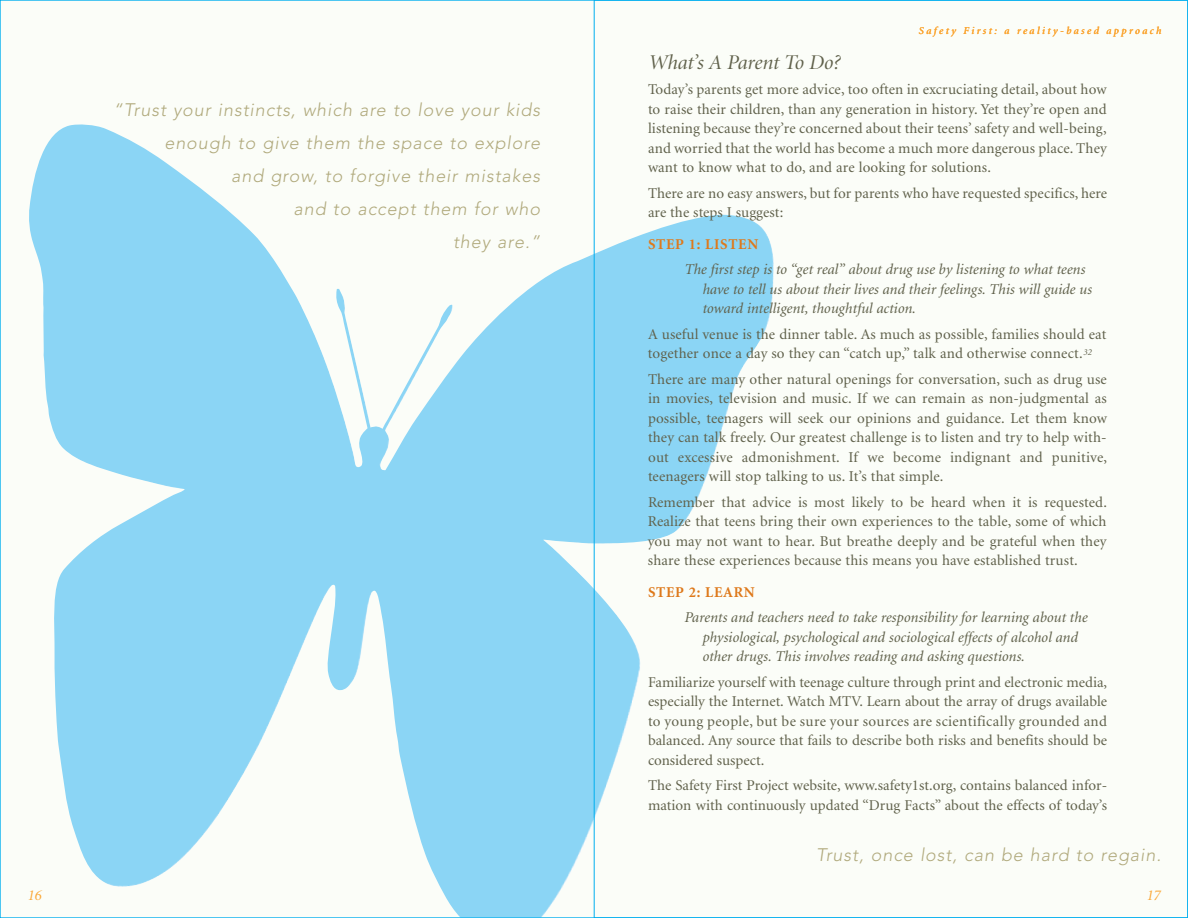
<style>
.page{position:relative;width:1188px;height:918px;background:#fbfdf8}
.page>*{position:absolute;margin:0;border:0;box-sizing:border-box;transform-origin:0 0}
.t1{font:italic 21px "Minion Display";color:#60614b}
.t2{font:italic 300 18px/33px "Avenir";letter-spacing:.05em;color:#b1aa7d;text-align:right}
.t3{font:15px/19.5px "Minion";letter-spacing:.005em;color:#60614b;text-align:justify}
.t4{font:italic 15px/19.5px "Minion";color:#60614b}
.t5{font:700 15px "Minion";letter-spacing:.05em;color:#de791b}
.t6{font:italic 15px "Minion";color:#faa633}
.t7{font:italic 10.5px "Minion";letter-spacing:.235em;color:#faa633}
</style>
<div class="page">
<img style="left:29px;top:123px;width:745px;height:793px">
<p class="t2" style="left:114px;top:95px;width:428px">“Trust your instincts, which are to love your kids enough to give them the space to explore<br>and grow, to forgive their mistakes<br>and to accept them for who<br>they are.”</p>
<p class="t7" style="left:919px;top:27px;width:244px">Safety First: a reality-based approach</p>
<h1 class="t1" style="left:648px;top:54px;width:193px">What’s A Parent To Do?</h1>
<p class="t3" style="left:648px;top:81px;width:460px">Today’s parents get more advice, too often in excruciating detail, about how to raise their children, than any generation in history. Yet they’re open and listening because they’re concerned about their teens’ safety and well-being, and worried that the world has become a much more dangerous place. They want to know what to do, and are looking for solutions.</p>
<p class="t3" style="left:648px;top:185px;width:461px">There are no easy answers, but for parents who have requested specifics, here are the steps I suggest:</p>
<p class="t5" style="left:648px;top:238px;width:112px">STEP 1: LISTEN</p>
<p class="t4" style="left:702px;top:261px;width:391px;text-indent:-18px">The first step is to “get real” about drug use by listening to what teens have to tell us about their lives and their feelings. This will guide us toward intelligent, thoughtful action.</p>
<p class="t3" style="left:648px;top:326px;width:460px">A useful venue is the dinner table. As much as possible, families should eat together once a day so they can “catch up,” talk and otherwise connect.<sup>32</sup></p>
<p class="t3" style="left:648px;top:371px;width:461px">There are many other natural openings for conversation, such as drug use in movies, television and music. If we can remain as non-judgmental as possible, teenagers will seek our opinions and guidance. Let them know they can talk freely. Our greatest challenge is to listen and try to help with&shy;out excessive admonishment. If we become indignant and punitive, teenagers will stop talking to us. It’s that simple.</p>
<p class="t3" style="left:648px;top:494px;width:460px">Remember that advice is most likely to be heard when it is requested.<br>Realize that teens bring their own experiences to the table, some of which you may not want to hear. But breathe deeply and be grateful when they share these experiences because this means you have established trust.</p>
<p class="t5" style="left:648px;top:586px;width:108px">STEP 2: LEARN</p>
<p class="t4" style="left:702px;top:609px;width:387px;text-indent:-18px">Parents and teachers need to take responsibility for learning about the physiological, psychological and sociological effects of alcohol and other drugs. This involves reading and asking questions.</p>
<p class="t3" style="left:648px;top:674px;width:461px">Familiarize yourself with teenage culture through print and electronic media, especially the Internet. Watch MTV. Learn about the array of drugs available to young people, but be sure your sources are scientifically grounded and balanced. Any source that fails to describe both risks and benefits should be considered suspect.</p>
<p class="t3" style="left:648px;top:777px;width:461px">The Safety First Project website, www.safety1st.org, contains balanced infor&shy;mation with continuously updated “Drug Facts” about the effects of today’s</p>
<p class="t2" style="left:816px;top:840px;width:347px">Trust, once lost, can be hard to regain.</p>
<p class="t6" style="left:27px;top:889px;width:16px">16</p>
<p class="t6" style="left:1146px;top:889px;width:16px">17</p>
</div>
